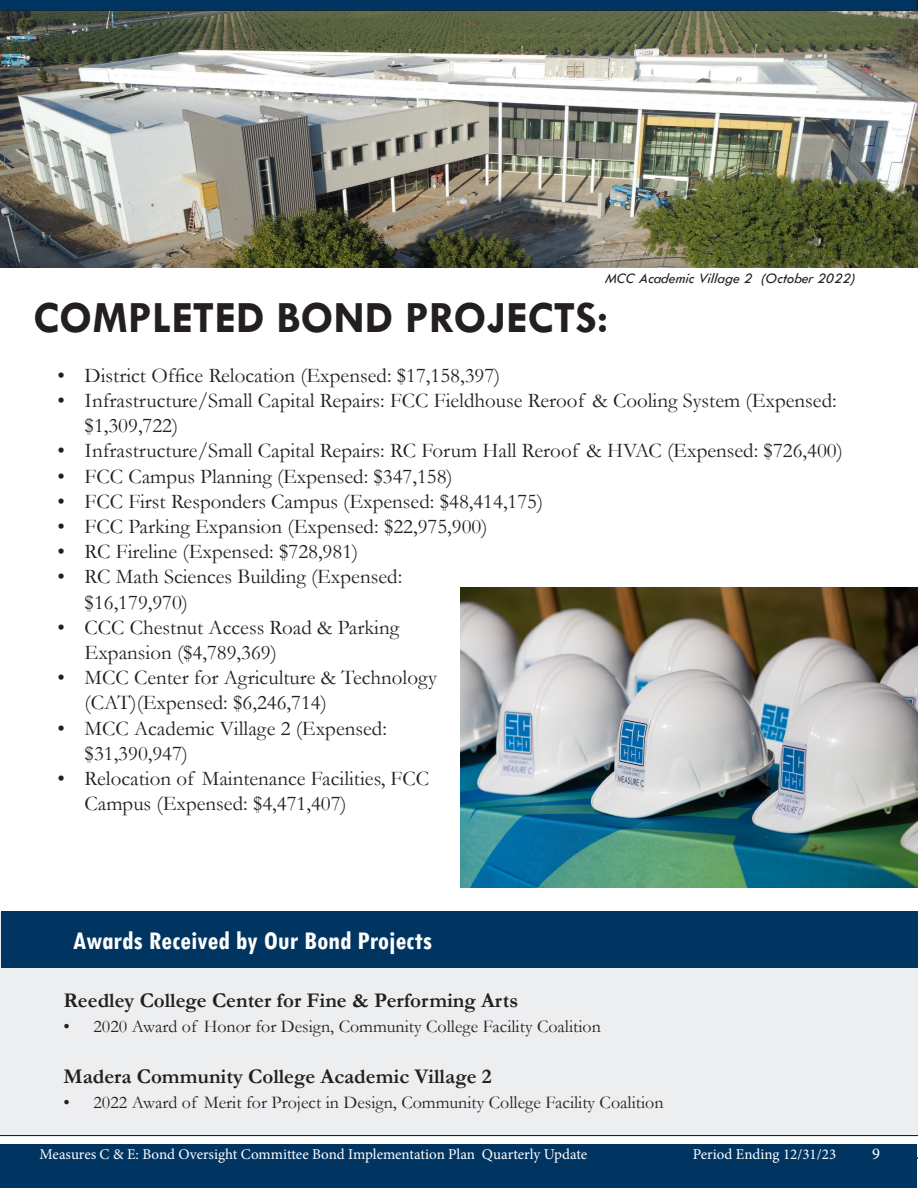
<style>
.page{position:relative;width:918px;height:1188px;background:#fff}
.page>*{position:absolute;margin:0;border:0;box-sizing:border-box;transform-origin:0 0}
.Heading_Level_2{font:700 45px "Tw Cen";color:#231f20}
.t1{font:700 condensed 27px "Tw Cen";color:#fff}
.t2{font:21px/25.2px "Garamond";color:#231f20}
.t3{font:700 21px "Garamond";color:#231f20}
.t4{font:18px "Garamond";color:#231f20}
.t5{font:16.5px "Minion Pro";color:#fff}
.t6{font:15px "Minion Pro";color:#fff}
.t7{font:italic 15px "Tw Cen";color:#231f20}
</style>
<div class="page">
<svg style="left:0;top:1135px;width:918px;height:24px"></svg>
<div style="left:0;top:1144px;width:917px;height:43px;background:#003562"></div>
<svg style="left:0;top:0;width:918px;height:12px;background:#09385c"></svg>
<img style="left:0;top:12px;width:918px;height:256px">
<img style="left:460px;top:588px;width:458px;height:299px">
<div style="left:1px;top:912px;width:917px;height:222px;background:#edeef0"></div>
<div style="left:2px;top:912px;width:916px;height:56px;background:#003562"></div>
<p class="t7" style="left:605px;top:269px;width:252px">MCC Academic Village 2 (October 2022)</p>
<h2 class="Heading_Level_2" style="left:33px;top:291px;width:577px">COMPLETED BOND PROJECTS:</h2>
<p class="t2" style="left:58px;top:362px;width:444px">• District Office Relocation (Expensed: $17,158,397)</p>
<p class="t2" style="left:85px;top:387px;width:754px;text-indent:-27px">• Infrastructure/Small Capital Repairs: FCC Fieldhouse Reroof &amp; Cooling System (Expensed: $1,309,722)</p>
<p class="t2" style="left:58px;top:438px;width:787px">• Infrastructure/Small Capital Repairs: RC Forum Hall Reroof &amp; HVAC (Expensed: $726,400)</p>
<p class="t2" style="left:58px;top:463px;width:397px">• FCC Campus Planning (Expensed: $347,158)</p>
<p class="t2" style="left:58px;top:488px;width:487px">• FCC First Responders Campus (Expensed: $48,414,175)</p>
<p class="t2" style="left:58px;top:513px;width:431px">• FCC Parking Expansion (Expensed: $22,975,900)</p>
<p class="t2" style="left:58px;top:539px;width:302px">• RC Fireline (Expensed: $728,981)</p>
<p class="t2" style="left:85px;top:564px;width:319px;text-indent:-27px">• RC Math Sciences Building (Expensed: $16,179,970)</p>
<p class="t2" style="left:85px;top:614px;width:316px;text-indent:-27px">• CCC Chestnut Access Road &amp; Parking<br>Expansion ($4,789,369)</p>
<p class="t2" style="left:85px;top:665px;width:354px;text-indent:-27px">• MCC Center for Agriculture &amp; Technology (CAT)(Expensed: $6,246,714)</p>
<p class="t2" style="left:85px;top:715px;width:304px;text-indent:-27px">• MCC Academic Village 2 (Expensed: $31,390,947)</p>
<p class="t2" style="left:85px;top:765px;width:346px;text-indent:-27px">• Relocation of Maintenance Facilities, FCC<br>Campus (Expensed: $4,471,407)</p>
<p class="t1" style="left:73px;top:924px;width:361px">Awards Received by Our Bond Projects</p>
<p class="t3" style="left:64px;top:986px;width:456px">Reedley College Center for Fine &amp; Performing Arts</p>
<p class="t4" style="left:64px;top:1015px;width:539px">• 2020 Award of Honor for Design, Community College Facility Coalition</p>
<p class="t3" style="left:64px;top:1062px;width:430px">Madera Community College Academic Village 2</p>
<p class="t4" style="left:64px;top:1090px;width:601px">• 2022 Award of Merit for Project in Design, Community College Facility Coalition</p>
<p class="t6" style="left:40px;top:1144px;width:549px">Measures C &amp; E: Bond Oversight Committee Bond Implementation Plan Quarterly Update</p>
<p class="t6" style="left:693px;top:1144px;width:145px">Period Ending 12/31/23</p>
<p class="t5" style="left:872px;top:1142px;width:9px">9</p>
</div>
